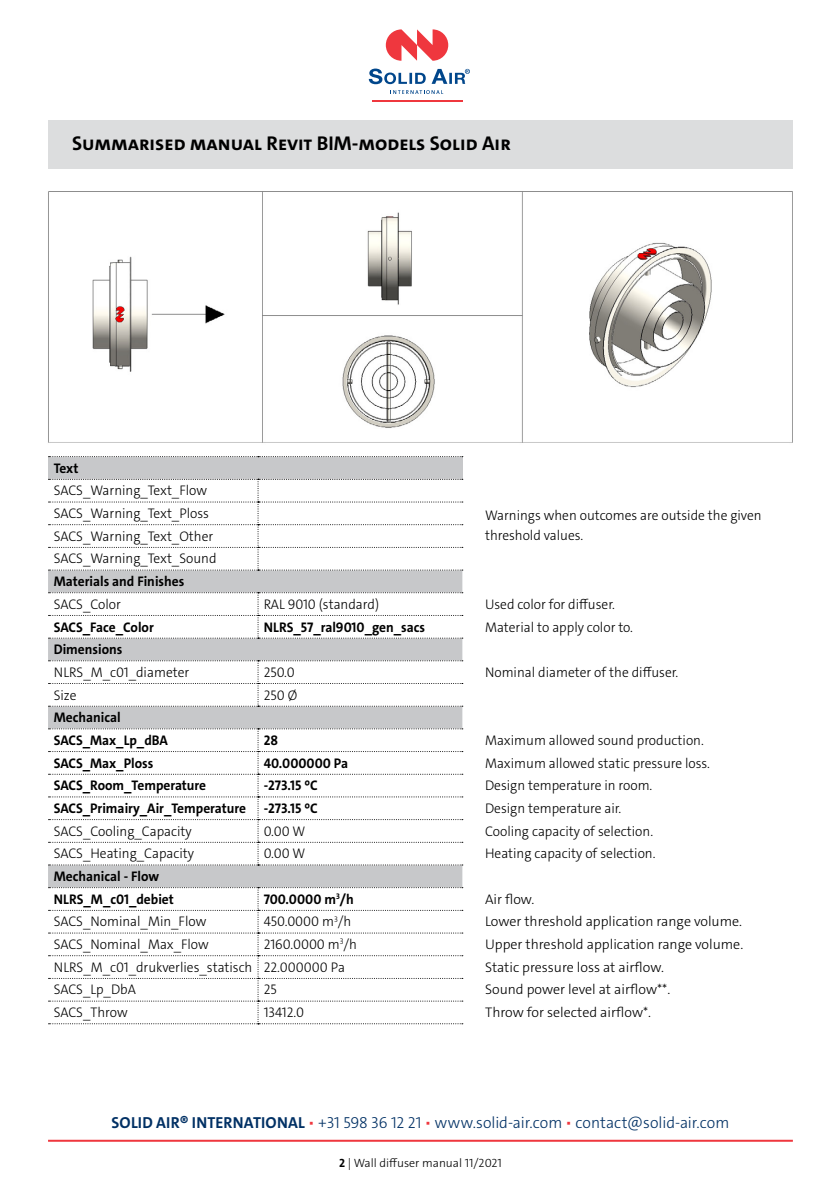
<style>
.page{position:relative;width:840px;height:1191px;background:#fff}
.page>*{position:absolute;margin:0;border:0;box-sizing:border-box;transform-origin:0 0}
.t1{font:700 20px "The Sans C4 s";color:#000}
.t2{font:300 16px "The Sans C4 s";color:#003064}
.t3{font:300 14px/22.6px "The Sans C4 s";color:#000;scale:.96 1}
.t4{font:700 14px/22.6px "The Sans C4 s";color:#000;scale:.96 1}
.t5{font:300 14px "The Sans C4 s";color:#000}
.t6{font:300 12px "The Sans C4 s";color:#000}
.s1{font-weight:700}
.s2{color:#ef373e}
</style>
<div class="page">
<hr style="left:372px;top:100px;width:90px;height:2px;background:#ef373e">
<svg style="left:385px;top:29px;width:63px;height:32px"></svg>
<svg style="left:368px;top:69px;width:101px;height:15px"></svg>
<svg style="left:390px;top:90px;width:53px;height:4px"></svg>
<hr style="left:48px;top:1139px;width:744px;height:2px;background:#ef373e">
<div style="left:48px;top:120px;width:744px;height:48px;background:#dcddde"></div>
<div style="left:48px;top:456px;width:414px;height:23px;background:#c7c8ca"></div>
<div style="left:48px;top:570px;width:414px;height:317px;background:#c7c8ca"></div>
<svg style="left:48px;top:456px;width:414px;height:1px"></svg>
<svg style="left:48px;top:479px;width:414px;height:91px"></svg>
<svg style="left:48px;top:592px;width:414px;height:46px"></svg>
<svg style="left:48px;top:660px;width:414px;height:46px"></svg>
<svg style="left:48px;top:728px;width:414px;height:137px"></svg>
<svg style="left:48px;top:887px;width:414px;height:137px"></svg>
<img style="left:48px;top:191px;width:745px;height:252px">
<h1 class="t1" style="left:72px;top:130px;width:440px">Summarised manual Revit BIM-models Solid Air</h1>
<p class="t4" style="left:54px;top:457px;width:27px">Text</p>
<p class="t3" style="left:54px;top:479px;width:161px">SACS_Warning_Text_Flow</p>
<p class="t3" style="left:54px;top:502px;width:171px">SACS_Warning_Text_Ploss<br>SACS_Warning_Text_Other<br>SACS_Warning_Text_Sound</p>
<p class="t4" style="left:54px;top:570px;width:137px">Materials and Finishes</p>
<p class="t3" style="left:54px;top:593px;width:71px">SACS_Color</p>
<p class="t3" style="left:263px;top:593px;width:122px">RAL 9010 (standard)</p>
<p class="t3" style="left:485px;top:593px;width:137px">Used color for diffuser.</p>
<p class="t4" style="left:54px;top:615px;width:106px">SACS_Face_Color</p>
<p class="t4" style="left:263px;top:615px;width:170px">NLRS_57_ral9010_gen_sacs</p>
<p class="t3" style="left:485px;top:615px;width:155px">Material to apply color to.</p>
<p class="t4" style="left:54px;top:638px;width:73px">Dimensions</p>
<p class="t3" style="left:54px;top:661px;width:143px">NLRS_M_c01_diameter</p>
<p class="t3" style="left:263px;top:661px;width:34px">250.0</p>
<p class="t3" style="left:485px;top:661px;width:203px">Nominal diameter of the diffuser.</p>
<p class="t3" style="left:54px;top:683px;width:25px">Size</p>
<p class="t3" style="left:263px;top:683px;width:36px">250 Ø</p>
<p class="t4" style="left:54px;top:706px;width:120px">Mechanical<br>SACS_Max_Lp_dBA</p>
<p class="t3" style="left:485px;top:505px;width:289px;line-height:20px">Warnings when outcomes are outside the given threshold values.</p>
<p class="t4" style="left:263px;top:729px;width:16px">28</p>
<p class="t3" style="left:485px;top:729px;width:229px">Maximum allowed sound production.</p>
<p class="t4" style="left:54px;top:751px;width:105px">SACS_Max_Ploss</p>
<p class="t4" style="left:263px;top:751px;width:90px">40.000000 Pa</p>
<p class="t3" style="left:485px;top:751px;width:236px">Maximum allowed static pressure loss.</p>
<p class="t4" style="left:54px;top:774px;width:160px">SACS_Room_Temperature</p>
<p class="t4" style="left:263px;top:774px;width:58px">-273.15 ºC</p>
<p class="t3" style="left:485px;top:774px;width:176px">Design temperature in room.</p>
<p class="t4" style="left:54px;top:797px;width:202px">SACS_Primairy_Air_Temperature</p>
<p class="t4" style="left:263px;top:797px;width:58px">-273.15 ºC</p>
<p class="t3" style="left:485px;top:797px;width:143px">Design temperature air.</p>
<p class="t3" style="left:54px;top:819px;width:145px">SACS_Cooling_Capacity</p>
<p class="t3" style="left:263px;top:819px;width:45px">0.00 W</p>
<p class="t3" style="left:485px;top:819px;width:176px">Cooling capacity of selection.</p>
<p class="t3" style="left:54px;top:842px;width:148px">SACS_Heating_Capacity</p>
<p class="t3" style="left:263px;top:842px;width:45px">0.00 W</p>
<p class="t3" style="left:485px;top:842px;width:179px">Heating capacity of selection.</p>
<p class="t4" style="left:54px;top:865px;width:127px">Mechanical - Flow<br>NLRS_M_c01_debiet</p>
<p class="t4" style="left:263px;top:888px;width:95px">700.0000 m<sup>3</sup>/h</p>
<p class="t5" style="left:485px;top:890px;width:51px">Air flow.</p>
<p class="t3" style="left:54px;top:910px;width:160px">SACS_Nominal_Min_Flow</p>
<p class="t3" style="left:263px;top:910px;width:93px">450.0000 m<sup>3</sup>/h</p>
<p class="t5" style="left:485px;top:912px;width:258px">Lower threshold application range volume.</p>
<p class="t3" style="left:54px;top:933px;width:163px">SACS_Nominal_Max_Flow</p>
<p class="t3" style="left:263px;top:933px;width:99px">2160.0000 m<sup>3</sup>/h</p>
<p class="t5" style="left:485px;top:935px;width:259px">Upper threshold application range volume.</p>
<p class="t3" style="left:54px;top:955px;width:305px">NLRS_M_c01_drukverlies_statisch 22.000000 Pa</p>
<p class="t5" style="left:485px;top:958px;width:180px">Static pressure loss at airflow.</p>
<p class="t3" style="left:54px;top:978px;width:87px">SACS_Lp_DbA</p>
<p class="t3" style="left:263px;top:978px;width:15px">25</p>
<p class="t5" style="left:485px;top:980px;width:187px">Sound power level at airflow**.</p>
<p class="t3" style="left:54px;top:1001px;width:78px">SACS_Throw</p>
<p class="t3" style="left:263px;top:1001px;width:44px">13412.0</p>
<p class="t5" style="left:485px;top:1003px;width:167px">Throw for selected airflow*.</p>
<p class="t2" style="left:111px;top:1112px;width:619px"><span class="s1">SOLID AIR® INTERNATIONAL</span> <span class="s2">•</span> +31 598 36 12 21 <span class="s2">•</span> www.solid-air.com <span class="s2">•</span> contact@solid-air.com</p>
<p class="t6" style="left:339px;top:1154px;width:164px"><span class="s1">2</span> | Wall diffuser manual 11/2021</p>
</div>
